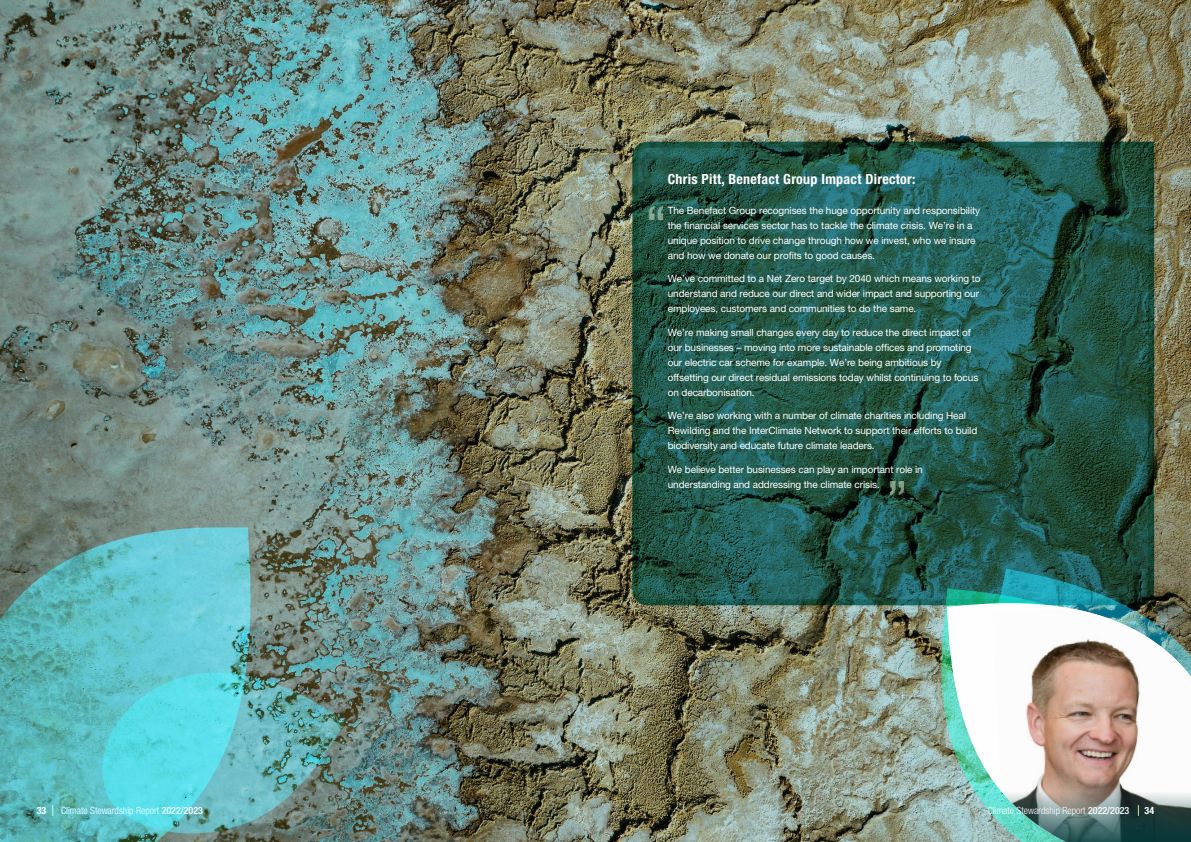
<style>
.page{position:relative;width:1191px;height:842px;background:#fff}
.page>*{position:absolute;margin:0;border:0;box-sizing:border-box;transform-origin:0 0}
.t1{font:500 condensed 49px "Helvetica Neue LT Pro";color:#ebf3d8}
.t2{font:700 condensed 14px "Helvetica Neue LT Pro";letter-spacing:.02em;color:#fff}
.t3{font:10px/15px "Helvetica Neue LT Pro";letter-spacing:-.01em;color:#fff}
.t4{font:300 condensed 10px "Helvetica Neue LT Pro";color:#fff}
.t5{font:700 condensed 10px "Helvetica Neue LT Pro";color:#fff}
.s1{font-weight:500}
</style>
<div class="page">
<img style="left:0;top:0;width:1191px;height:842px">
<svg style="left:629px;top:139px;width:528px;height:467px;background:#23564a"></svg>
<svg style="left:0;top:511px;width:264px;height:331px;background:#62b1b3"></svg>
<svg style="left:89px;top:653px;width:257px;height:189px;background:#60b5b7"></svg>
<svg style="left:973px;top:568px;width:218px;height:14px;background:#2f655e"></svg>
<img style="left:927px;top:588px;width:19px;height:254px">
<svg style="left:946px;top:582px;width:245px;height:10px;background:#2b726f"></svg>
<img style="left:946px;top:592px;width:245px;height:250px">
<p class="t5" style="left:37px;top:805px;width:11px">33</p>
<p class="t4" style="left:61px;top:805px;width:143px">Climate Stewardship Report <span class="s1">2022/2023</span></p>
<h2 class="t2" style="left:668px;top:171px;width:249px">Chris Pitt, Benefact Group Impact Director:</h2>
<p class="t3" style="left:668px;top:202px;width:314px">The Benefact Group recognises the huge opportunity and responsibility the financial services sector has to tackle the climate crisis. We’re in a unique position to drive change through how we invest, who we insure and how we donate our profits to good causes.</p>
<p class="t3" style="left:668px;top:271px;width:314px">We’ve committed to a Net Zero target by 2040 which means working to understand and reduce our direct and wider impact and supporting our employees, customers and communities to do the same.</p>
<p class="t3" style="left:668px;top:324px;width:312px">We’re making small changes every day to reduce the direct impact of our businesses – moving into more sustainable offices and promoting our electric car scheme for example. We’re being ambitious by offsetting our direct residual emissions today whilst continuing to focus on decarbonisation.</p>
<p class="t3" style="left:668px;top:408px;width:311px">We’re also working with a number of climate charities including Heal<br>Rewilding and the InterClimate Network to support their efforts to build biodiversity and educate future climate leaders.</p>
<p class="t3" style="left:668px;top:461px;width:256px">We believe better businesses can play an important role in understanding and addressing the climate crisis.</p>
<h1 class="t1" style="left:645px;top:194px;width:22px">“</h1>
<h1 class="t1" style="left:886px;top:469px;width:22px">”</h1>
<p class="t4" style="left:987px;top:805px;width:143px">Climate Stewardship Report <span class="s1">2022/2023</span></p>
<p class="t5" style="left:1144px;top:805px;width:11px">34</p>
</div>
